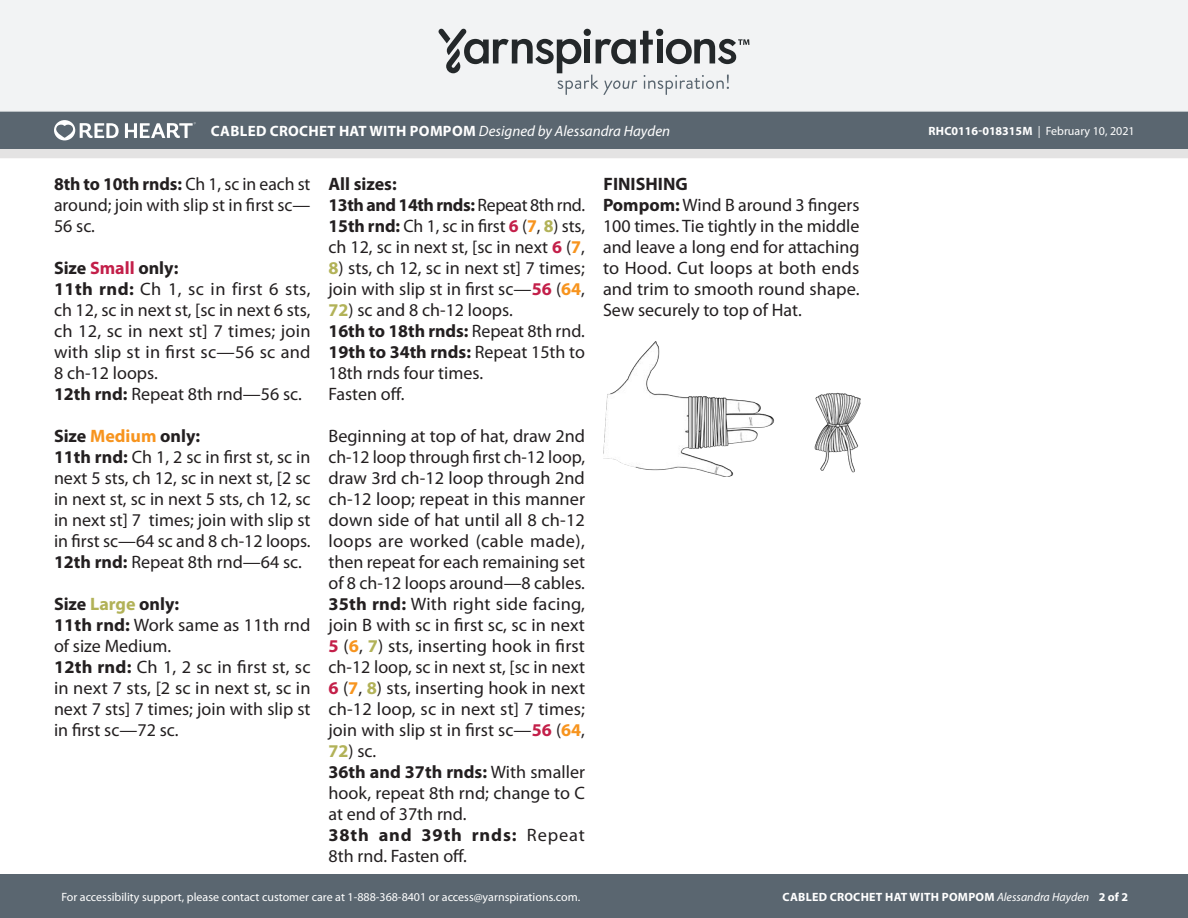
<style>
.page{position:relative;width:1188px;height:918px;background:#fff}
.page>*{position:absolute;margin:0;border:0;box-sizing:border-box;transform-origin:0 0}
.Body_-__With_auto_st{font:18px/21px "Myriad Pro";color:#231f20;text-align:justify}
.Body_-__With_auto_st-2{font:700 18px "Myriad Pro";color:#231f20}
.Body_-__With_auto_st-3{font:700 18px "Myriad Pro";letter-spacing:-.02em;color:#231f20}
.SIZES_-_Color_Coded{font:700 18px "Myriad Pro";color:#231f20}
.t1{font:700 15px "Myriad Pro";letter-spacing:.02em;color:#fff}
.t2{font:12px "Myriad Pro";color:#fff}
.t3{font:700 12px "Myriad Pro";letter-spacing:.02em;color:#fff}
.s1{font-weight:400;font-style:italic}
.s2{font-weight:700}
.s3{color:#c31f49}
.s4{color:#f7941e}
.s5{color:#b2b258}
.s6{font-weight:400}
.s7{font-weight:700;color:#c31f49}
.s8{font-weight:700;color:#f7941e}
.s9{font-weight:700;color:#b2b258}
</style>
<div class="page">
<div style="left:0;top:875px;width:1188px;height:43px;background:#5a6670"></div>
<div style="left:0;top:149px;width:1188px;height:9px;background:#e4e3e3"></div>
<div style="left:0;top:111px;width:1188px;height:38px;background:#5a6670"></div>
<div style="left:0;top:0;width:1188px;height:112px;background:#f2f3f4"></div>
<svg style="left:438px;top:29px;width:311px;height:66px"></svg>
<svg style="left:54px;top:120px;width:65px;height:20px"></svg>
<svg style="left:125px;top:122px;width:71px;height:16px"></svg>
<img style="left:603px;top:342px;width:258px;height:135px">
<p class="t1" style="left:211px;top:121px;width:461px">CABLED CROCHET HAT WITH POMPOM <span class="s1">Designed by Alessandra Hayden</span></p>
<p class="t2" style="left:928px;top:124px;width:208px"><span class="s2">RHC0116-018315M</span> | February 10, 2021</p>
<p class="Body_-__With_auto_st" style="left:54px;top:174px;width:258px"><span class="s2">8th to 10th rnds:</span> Ch 1, sc in each st around; join with slip st in first sc— 56 sc.</p>
<p class="Body_-__With_auto_st-2" style="left:54px;top:256px;width:126px">Size <span class="s3">Small</span> only:</p>
<p class="Body_-__With_auto_st" style="left:54px;top:279px;width:258px"><span class="s2">11th rnd:</span> Ch 1, sc in first 6 sts, ch 12, sc in next st, [sc in next 6 sts, ch 12, sc in next st] 7 times; join with slip st in first sc—56 sc and 8 ch-12 loops.</p>
<p class="Body_-__With_auto_st" style="left:54px;top:384px;width:249px"><span class="s2">12th rnd:</span> Repeat 8th rnd—56 sc.</p>
<p class="Body_-__With_auto_st-2" style="left:54px;top:424px;width:148px">Size <span class="s4">Medium</span> only:</p>
<p class="Body_-__With_auto_st" style="left:54px;top:447px;width:258px"><span class="s2">11th rnd:</span> Ch 1, 2 sc in first st, sc in next 5 sts, ch 12, sc in next st, [2 sc in next st, sc in next 5 sts, ch 12, sc in next st] 7 times; join with slip st in first sc—64 sc and 8 ch-12 loops.</p>
<p class="Body_-__With_auto_st" style="left:54px;top:552px;width:249px"><span class="s2">12th rnd:</span> Repeat 8th rnd—64 sc.</p>
<p class="Body_-__With_auto_st-2" style="left:54px;top:592px;width:127px">Size <span class="s5">Large</span> only:</p>
<p class="Body_-__With_auto_st" style="left:54px;top:615px;width:258px"><span class="s2">11th rnd:</span> Work same as 11th rnd of size Medium.</p>
<p class="Body_-__With_auto_st" style="left:54px;top:657px;width:258px"><span class="s2">12th rnd:</span> Ch 1, 2 sc in first st, sc in next 7 sts, [2 sc in next st, sc in next 7 sts] 7 times; join with slip st in first sc—72 sc.</p>
<p class="Body_-__With_auto_st-2" style="left:328px;top:172px;width:70px">All sizes:</p>
<p class="Body_-__With_auto_st-3" style="left:328px;top:193px;width:258px">13th and 14th rnds: <span class="s6">Repeat 8th rnd.</span></p>
<p class="Body_-__With_auto_st" style="left:328px;top:216px;width:258px"><span class="s2">15th rnd:</span> Ch 1, sc in first <span class="s7">6</span> (<span class="s8">7</span>, <span class="s9">8</span>) sts, ch 12, sc in next st, [sc in next <span class="s7">6</span> (<span class="s8">7</span>,</p>
<p class="Body_-__With_auto_st" style="left:328px;top:258px;width:258px"><span class="s9">8</span>) sts, ch 12, sc in next st] 7 times; join with slip st in first sc—<span class="s7">56</span> (<span class="s8">64</span>,</p>
<p class="Body_-__With_auto_st" style="left:328px;top:300px;width:186px"><span class="s9">72</span>) sc and 8 ch-12 loops.</p>
<p class="Body_-__With_auto_st-2" style="left:328px;top:319px;width:258px">16th to 18th rnds: <span class="s6">Repeat 8th rnd.</span></p>
<p class="Body_-__With_auto_st" style="left:328px;top:342px;width:258px"><span class="s2">19th to 34th rnds:</span> Repeat 15th to<br>18th rnds four times.</p>
<p class="Body_-__With_auto_st" style="left:328px;top:384px;width:77px">Fasten off.</p>
<p class="Body_-__With_auto_st" style="left:328px;top:426px;width:258px">Beginning at top of hat, draw 2nd ch-12 loop through first ch-12 loop, draw 3rd ch-12 loop through 2nd ch-12 loop; repeat in this manner down side of hat until all 8 ch-12 loops are worked (cable made), then repeat for each remaining set of 8 ch-12 loops around—8 cables.</p>
<p class="Body_-__With_auto_st" style="left:328px;top:594px;width:258px"><span class="s2">35th rnd:</span> With right side facing, join B with sc in first sc, sc in next <span class="s7">5</span> (<span class="s8">6</span>, <span class="s9">7</span>) sts, inserting hook in first ch-12 loop, sc in next st, [sc in next <span class="s7">6</span> (<span class="s8">7</span>, <span class="s9">8</span>) sts, inserting hook in next ch-12 loop, sc in next st] 7 times; join with slip st in first sc—<span class="s7">56</span> (<span class="s8">64</span>,</p>
<p class="Body_-__With_auto_st" style="left:328px;top:741px;width:49px"><span class="s9">72</span>) sc.</p>
<p class="Body_-__With_auto_st" style="left:328px;top:762px;width:258px"><span class="s2">36th and 37th rnds:</span> With smaller hook, repeat 8th rnd; change to C at end of 37th rnd.</p>
<p class="Body_-__With_auto_st" style="left:328px;top:825px;width:258px"><span class="s2">38th and 39th rnds:</span> Repeat<br>8th rnd. Fasten off.</p>
<p class="SIZES_-_Color_Coded" style="left:604px;top:172px;width:86px">FINISHING</p>
<p class="Body_-__With_auto_st" style="left:603px;top:195px;width:258px"><span class="s2">Pompom:</span> Wind B around 3 fingers 100 times. Tie tightly in the middle and leave a long end for attaching to Hood. Cut loops at both ends and trim to smooth round shape.<br>Sew securely to top of Hat.</p>
<p class="t2" style="left:61px;top:890px;width:520px">For accessibility support, please contact customer care at 1-888-368-8401 or access@yarnspirations.com.</p>
<p class="t3" style="left:783px;top:889px;width:347px">CABLED CROCHET HAT WITH POMPOM <span class="s1">Alessandra Hayden</span> 2 of 2</p>
</div>
